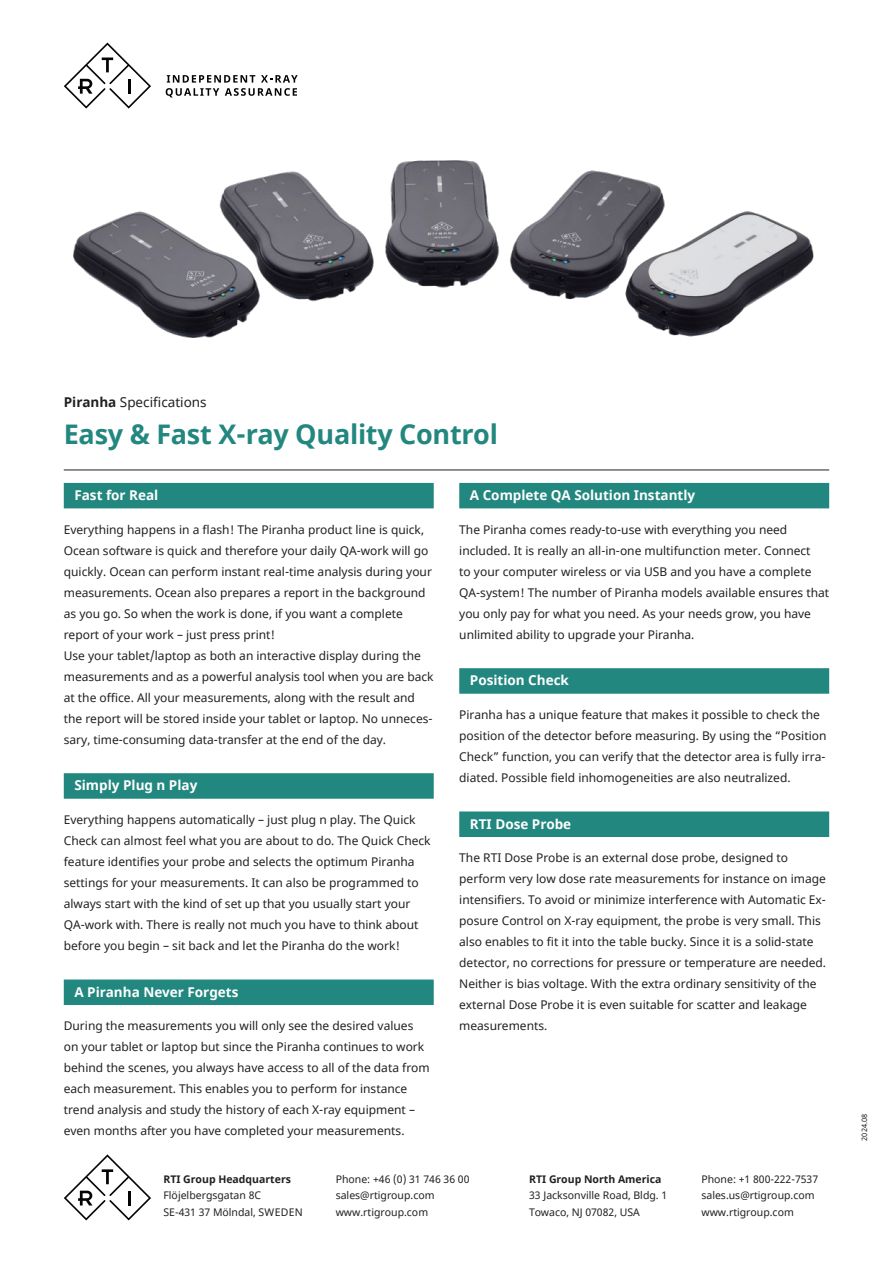
<style>
.page{position:relative;width:893px;height:1263px;background:#fff}
.page>*{position:absolute;margin:0;border:0;box-sizing:border-box;transform-origin:0 0}
.t1{font:700 27px "Noto Sans";letter-spacing:-.01em;color:#22877f}
.t2{font:700 13.5px "Noto Sans";color:#fff}
.t3{font:13.5px "Noto Sans";color:#231f20}
.t4{font:12px/21px "Noto Sans";color:#231f20}
.t5{font:10.5px/16.5px "Noto Sans";color:#231f20}
.t6{font:700 10.5px "Noto Sans";color:#231f20}
.t7{font:7.5px "Noto Sans";color:#231f20}
.s1{font-weight:700}
</style>
<div class="page">
<svg style="left:64px;top:43px;width:87px;height:66px"></svg>
<svg style="left:166px;top:75px;width:132px;height:22px"></svg>
<svg style="left:64px;top:1154px;width:87px;height:66px"></svg>
<div style="left:64px;top:483px;width:370px;height:25px;background:#22877f"></div>
<div style="left:64px;top:773px;width:370px;height:26px;background:#22877f"></div>
<div style="left:64px;top:979px;width:370px;height:26px;background:#22877f"></div>
<hr style="left:64px;top:470px;width:765px;height:1px;background:#231f20">
<img style="left:73px;top:160px;width:741px;height:178px">
<div style="left:459px;top:483px;width:370px;height:25px;background:#22877f"></div>
<div style="left:459px;top:668px;width:370px;height:26px;background:#22877f"></div>
<div style="left:459px;top:811px;width:370px;height:26px;background:#22877f"></div>
<p class="t3" style="left:64px;top:393px;width:144px"><span class="s1">Piranha</span> Specifications</p>
<h1 class="t1" style="left:64px;top:423px;width:436px">Easy &amp; Fast X-ray Quality Control</h1>
<p class="t2" style="left:470px;top:490px;width:227px">A Complete QA Solution Instantly</p>
<p class="t4" style="left:459px;top:519px;width:371px">The Piranha comes ready-to-use with everything you need included. It is really an all-in-one multifunction meter. Connect<br>to your computer wireless or via USB and you have a complete QA-system! The number of Piranha models available ensures that you only pay for what you need. As your needs grow, you have unlimited ability to upgrade your Piranha.</p>
<p class="t2" style="left:470px;top:675px;width:101px">Position Check</p>
<p class="t4" style="left:459px;top:704px;width:369px">Piranha has a unique feature that makes it possible to check the position of the detector before measuring. By using the “Position Check” function, you can verify that the detector area is fully irra&shy;diated. Possible field inhomogeneities are also neutralized.</p>
<p class="t2" style="left:470px;top:818px;width:103px">RTI Dose Probe</p>
<p class="t4" style="left:459px;top:848px;width:368px">The RTI Dose Probe is an external dose probe, designed to perform very low dose rate measurements for instance on image intensifiers. To avoid or minimize interference with Automatic Ex&shy;posure Control on X-ray equipment, the probe is very small. This also enables to fit it into the table bucky. Since it is a solid-state detector, no corrections for pressure or temperature are needed.<br>Neither is bias voltage. With the extra ordinary sensitivity of the external Dose Probe it is even suitable for scatter and leakage measurements.</p>
<p class="t2" style="left:74px;top:490px;width:86px">Fast for Real</p>
<p class="t4" style="left:64px;top:519px;width:371px">Everything happens in a flash! The Piranha product line is quick, Ocean software is quick and therefore your daily QA-work will go quickly. Ocean can perform instant real-time analysis during your measurements. Ocean also prepares a report in the background as you go. So when the work is done, if you want a complete report of your work – just press print!<br>Use your tablet/laptop as both an interactive display during the measurements and as a powerful analysis tool when you are back at the office. All your measurements, along with the result and the report will be stored inside your tablet or laptop. No unneces&shy;sary, time-consuming data-transfer at the end of the day.</p>
<p class="t2" style="left:74px;top:780px;width:124px">Simply Plug n Play</p>
<p class="t4" style="left:64px;top:809px;width:368px">Everything happens automatically – just plug n play. The Quick Check can almost feel what you are about to do. The Quick Check feature identifies your probe and selects the optimum Piranha settings for your measurements. It can also be programmed to always start with the kind of set up that you usually start your QA-work with. There is really not much you have to think about before you begin – sit back and let the Piranha do the work!</p>
<p class="t2" style="left:74px;top:986px;width:166px">A Piranha Never Forgets</p>
<p class="t4" style="left:64px;top:1016px;width:367px">During the measurements you will only see the desired values on your tablet or laptop but since the Piranha continues to work behind the scenes, you always have access to all of the data from each measurement. This enables you to perform for instance trend analysis and study the history of each X-ray equipment – even months after you have completed your measurements.</p>
<p class="t6" style="left:163px;top:1175px;width:129px">RTI Group Headquarters</p>
<p class="t5" style="left:163px;top:1188px;width:141px">Flöjelbergsgatan 8C<br>SE-431 37 Mölndal, SWEDEN</p>
<p class="t5" style="left:336px;top:1171px;width:135px">Phone: +46 (0) 31 746 36 00 sales@rtigroup.com www.rtigroup.com</p>
<p class="t6" style="left:529px;top:1175px;width:134px">RTI Group North America</p>
<p class="t5" style="left:529px;top:1188px;width:140px">33 Jacksonville Road, Bldg. 1<br>Towaco, NJ 07082, USA</p>
<p class="t5" style="left:701px;top:1171px;width:118px">Phone: +1 800-222-7537 sales.us@rtigroup.com www.rtigroup.com</p>
<p class="t7" style="left:861px;top:1141px;width:28px;rotate:-90deg">2024.08</p>
</div>
